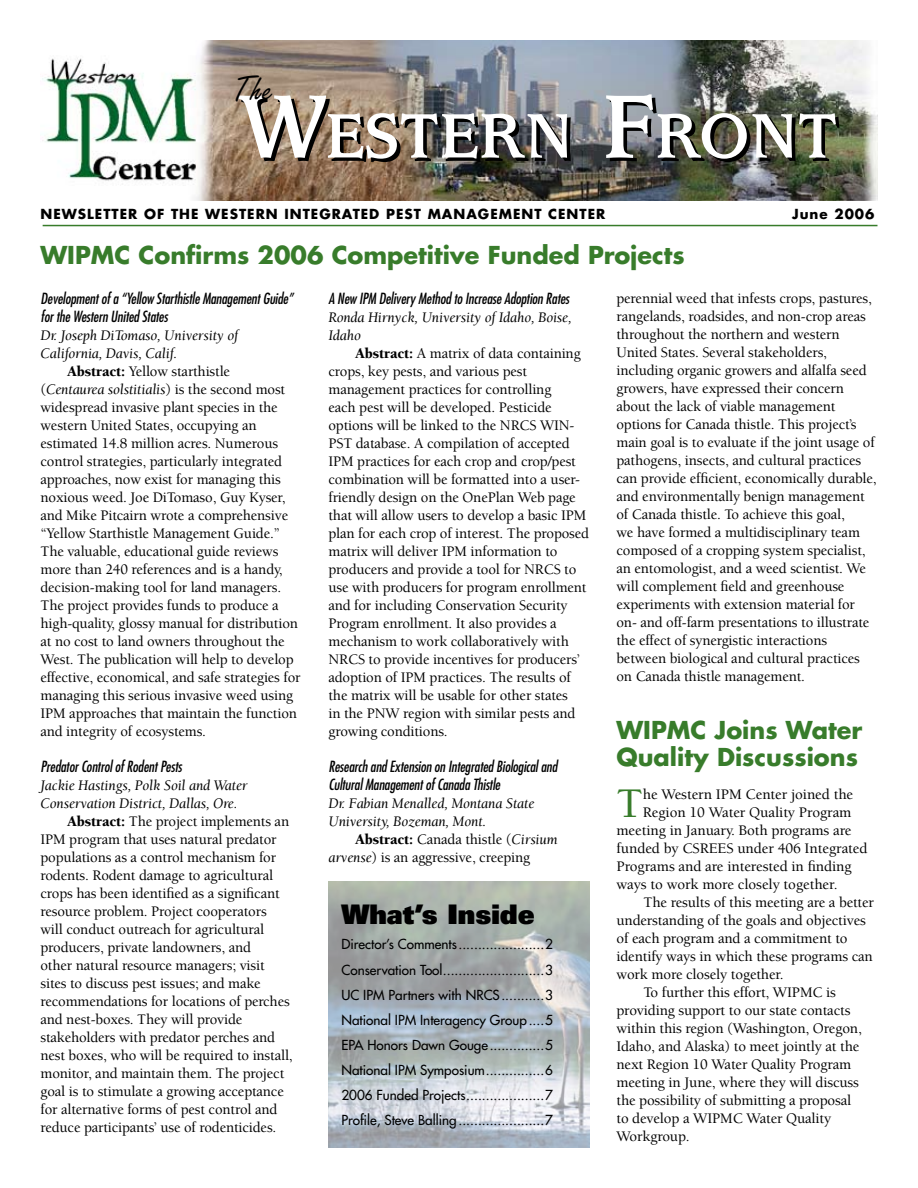
<style>
.page{position:relative;width:918px;height:1188px;background:#fff}
.page>*{position:absolute;margin:0;border:0;box-sizing:border-box;transform-origin:0 0}
.t1{font:700 69.3px "Usherwood";color:#fff}
.t2{font:500 43.35px "Berkeley";color:#387c2b}
.t3{font:36px "Freestyle Script";color:#000}
.t4{font:900 27px "Univers";color:#000}
.t5{font:700 24px/27px "Futura";color:#387c2b}
.t6{font:500 15px/18px "Berkeley";letter-spacing:-.01em;color:#000}
.t7{font:italic condensed 15px/18px "Futura";letter-spacing:-.01em;color:#000}
.t8{font:italic 15px/18px "Berkeley";letter-spacing:-.01em;color:#000}
.t9{font:13.5px/25.2px "Futura";color:#000;text-align:justify}
.t10{font:700 13.5px "Futura";letter-spacing:.075em;color:#000}
.s1{font-size:99px}
.s2{font-weight:900}
.s3{font-weight:400;font-style:italic}
</style>
<div class="page">
<img style="left:328px;top:881px;width:262px;height:266px">
<img style="left:42px;top:40px;width:836px;height:161px">
<hr style="left:43px;top:225px;width:835px;height:1px;background:#387c2b">
<h3 class="t3" style="left:233px;top:68px;width:41px">The</h3>
<h1 class="t1" style="left:236px;top:97px;width:602px"><span class="s1">W</span>ESTERN <span class="s1">F</span>RONT</h1>
<p class="t10" style="left:40px;top:205px;width:566px">NEWSLETTER OF THE WESTERN INTEGRATED PEST MANAGEMENT CENTER</p>
<p class="t10" style="left:792px;top:205px;width:84px">June 2006</p>
<h3 class="t5" style="left:40px;top:241px;width:646px">WIPMC Confirms 2006 Competitive Funded Projects</h3>
<p class="t6" style="left:616px;top:290px;width:262px">perennial weed that infests crops, pastures, rangelands, roadsides, and non-crop areas throughout the northern and western United States. Several stakeholders, including organic growers and alfalfa seed growers, have expressed their concern about the lack of viable management options for Canada thistle. This project’s main goal is to evaluate if the joint usage of pathogens, insects, and cultural practices can provide efficient, economically durable, and environmentally benign management of Canada thistle. To achieve this goal,<br>we have formed a multidisciplinary team composed of a cropping system specialist, an entomologist, and a weed scientist. We will complement field and greenhouse experiments with extension material for on- and off-farm presentations to illustrate the effect of synergistic interactions between biological and cultural practices on Canada thistle management.</p>
<p class="t7" style="left:40px;top:290px;width:254px">Development of a “Yellow Starthistle Management Guide” for the Western United States</p>
<p class="t8" style="left:40px;top:327px;width:199px">Dr. Joseph DiTomaso, University of<br>California, Davis, Calif.</p>
<p class="t6" style="left:40px;top:363px;width:262px;text-indent:27px"><span class="s2">Abstract:</span> Yellow starthistle<br>(<span class="s3">Centaurea solstitialis</span>) is the second most widespread invasive plant species in the western United States, occupying an estimated 14.8 million acres. Numerous control strategies, particularly integrated approaches, now exist for managing this noxious weed. Joe DiTomaso, Guy Kyser, and Mike Pitcairn wrote a comprehensive “Yellow Starthistle Management Guide.” The valuable, educational guide reviews more than 240 references and is a handy, decision-making tool for land managers.<br>The project provides funds to produce a high-quality, glossy manual for distribution at no cost to land owners throughout the West. The publication will help to develop effective, economical, and safe strategies for managing this serious invasive weed using IPM approaches that maintain the function and integrity of ecosystems.</p>
<p class="t7" style="left:40px;top:758px;width:143px">Predator Control of Rodent Pests</p>
<p class="t8" style="left:40px;top:777px;width:209px">Jackie Hastings, Polk Soil and Water</p>
<p class="t8" style="left:40px;top:795px;width:199px">Conservation District, Dallas, Ore.</p>
<p class="t6" style="left:68px;top:813px;width:223px"><span class="s2">Abstract:</span> The project implements an</p>
<p class="t6" style="left:40px;top:831px;width:238px">IPM program that uses natural predator</p>
<p class="t6" style="left:40px;top:849px;width:237px">populations as a control mechanism for</p>
<p class="t6" style="left:40px;top:867px;width:234px">rodents. Rodent damage to agricultural</p>
<p class="t6" style="left:40px;top:885px;width:241px">crops has been identified as a significant</p>
<p class="t6" style="left:40px;top:903px;width:228px">resource problem. Project cooperators</p>
<p class="t6" style="left:40px;top:921px;width:225px">will conduct outreach for agricultural</p>
<p class="t6" style="left:40px;top:939px;width:212px">producers, private landowners, and</p>
<p class="t6" style="left:40px;top:957px;width:226px">other natural resource managers; visit</p>
<p class="t6" style="left:40px;top:975px;width:222px">sites to discuss pest issues; and make</p>
<p class="t6" style="left:40px;top:993px;width:251px">recommendations for locations of perches</p>
<p class="t6" style="left:40px;top:1011px;width:203px">and nest-boxes. They will provide</p>
<p class="t6" style="left:40px;top:1029px;width:236px">stakeholders with predator perches and</p>
<p class="t6" style="left:40px;top:1047px;width:254px">nest boxes, who will be required to install,</p>
<p class="t6" style="left:40px;top:1065px;width:245px">monitor, and maintain them. The project</p>
<p class="t6" style="left:40px;top:1083px;width:245px">goal is to stimulate a growing acceptance</p>
<p class="t6" style="left:40px;top:1101px;width:238px">for alternative forms of pest control and</p>
<p class="t6" style="left:40px;top:1119px;width:237px">reduce participants’ use of rodenticides.</p>
<p class="t7" style="left:328px;top:290px;width:242px">A New IPM Delivery Method to Increase Adoption Rates</p>
<p class="t8" style="left:328px;top:309px;width:245px">Ronda Hirnyck, University of Idaho, Boise,<br>Idaho</p>
<p class="t6" style="left:328px;top:345px;width:262px;text-indent:27px"><span class="s2">Abstract:</span> A matrix of data containing crops, key pests, and various pest management practices for controlling<br>each pest will be developed. Pesticide options will be linked to the NRCS WIN-PST database. A compilation of accepted IPM practices for each crop and crop/pest combination will be formatted into a user&shy;friendly design on the OnePlan Web page that will allow users to develop a basic IPM plan for each crop of interest. The proposed matrix will deliver IPM information to producers and provide a tool for NRCS to use with producers for program enrollment and for including Conservation Security Program enrollment. It also provides a mechanism to work collaboratively with NRCS to provide incentives for producers’ adoption of IPM practices. The results of the matrix will be usable for other states<br>in the PNW region with similar pests and growing conditions.</p>
<p class="t7" style="left:328px;top:758px;width:230px">Research and Extension on Integrated Biological and<br>Cultural Management of Canada Thistle</p>
<p class="t8" style="left:328px;top:795px;width:207px">Dr. Fabian Menalled, Montana State<br>University, Bozeman, Mont.</p>
<p class="t6" style="left:328px;top:831px;width:231px;text-indent:27px"><span class="s2">Abstract:</span> Canada thistle (<span class="s3">Cirsium arvense</span>) is an aggressive, creeping</p>
<h3 class="t5" style="left:616px;top:715px;width:247px">WIPMC Joins Water<br>Quality Discussions</h3>
<h2 class="t2" style="left:616px;top:780px;width:28px">T</h2>
<p class="t6" style="left:643px;top:785px;width:212px">he Western IPM Center joined the</p>
<p class="t6" style="left:643px;top:803px;width:210px">Region 10 Water Quality Program</p>
<p class="t6" style="left:616px;top:821px;width:237px">meeting in January. Both programs are</p>
<p class="t6" style="left:616px;top:839px;width:253px">funded by CSREES under 406 Integrated</p>
<p class="t6" style="left:616px;top:857px;width:237px">Programs and are interested in finding</p>
<p class="t6" style="left:616px;top:875px;width:223px">ways to work more closely together.</p>
<p class="t6" style="left:644px;top:893px;width:232px">The results of this meeting are a better</p>
<p class="t6" style="left:616px;top:911px;width:251px">understanding of the goals and objectives</p>
<p class="t6" style="left:616px;top:929px;width:233px">of each program and a commitment to</p>
<p class="t6" style="left:616px;top:947px;width:258px">identify ways in which these programs can</p>
<p class="t6" style="left:616px;top:965px;width:169px">work more closely together.</p>
<p class="t6" style="left:644px;top:983px;width:194px">To further this effort, WIPMC is</p>
<p class="t6" style="left:616px;top:1001px;width:235px">providing support to our state contacts</p>
<p class="t6" style="left:616px;top:1019px;width:247px">within this region (Washington, Oregon,</p>
<p class="t6" style="left:616px;top:1037px;width:244px">Idaho, and Alaska) to meet jointly at the</p>
<p class="t6" style="left:616px;top:1055px;width:236px">next Region 10 Water Quality Program</p>
<p class="t6" style="left:616px;top:1073px;width:244px">meeting in June, where they will discuss</p>
<p class="t6" style="left:616px;top:1091px;width:236px">the possibility of submitting a proposal</p>
<p class="t6" style="left:616px;top:1109px;width:216px">to develop a WIPMC Water Quality</p>
<p class="t6" style="left:616px;top:1127px;width:75px">Workgroup.</p>
<h3 class="t4" style="left:341px;top:897px;width:195px">What’s Inside</h3>
<p class="t9" style="left:341px;top:932px;width:213px">Director’s Comments......................2<br>Conservation Tool..........................3<br>UC IPM Partners with NRCS...........3<br>National IPM Interagency Group....5<br>EPA Honors Dawn Gouge ..............5<br>National IPM Symposium...............6<br>2006 Funded Projects....................7<br>Profile, Steve Balling......................7</p>
</div>
